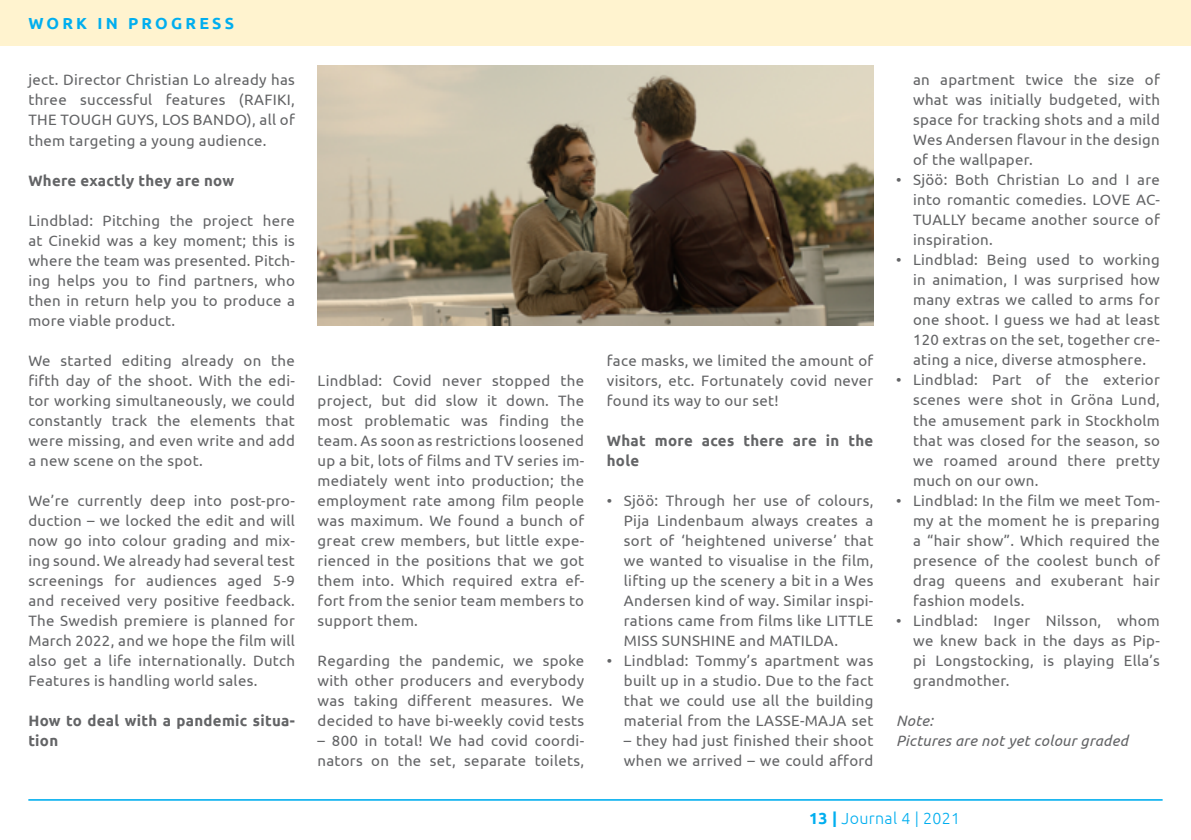
<style>
.page{position:relative;width:1191px;height:840px;background:#fff}
.page>*{position:absolute;margin:0;border:0;box-sizing:border-box;transform-origin:0 0}
.t1{font:300 16px "Ubuntu";letter-spacing:.02em;color:#00aeef}
.t2{font:700 16px "Ubuntu";letter-spacing:.2em;color:#00aeef}
.t3{font:15px/20px "Ubuntu";letter-spacing:.02em;color:#636466;text-align:justify}
.t4{font:700 15px/20px "Ubuntu";letter-spacing:.02em;color:#636466}
.t5{font:italic 15px/20px "Ubuntu";letter-spacing:.02em;color:#636466}
.s1{font-weight:700}
</style>
<div class="page">
<div style="left:0;top:0;width:1191px;height:45px;background:#fff3cf"></div>
<img style="left:317px;top:65px;width:556px;height:260px">
<hr style="left:28px;top:798px;width:1134px;height:2px;background:#00aeef">
<p class="t2" style="left:28px;top:14px;width:183px">Wo rk in p rog ress</p>
<p class="t3" style="left:28px;top:70px;width:268px">ject. Director Christian Lo already has three successful features (RAFIKI, THE TOUGH GUYS, LOS BANDO), all of them targeting a young audience.</p>
<p class="t4" style="left:28px;top:170px;width:207px">Where exactly they are now</p>
<p class="t3" style="left:28px;top:210px;width:268px">Lindblad: Pitching the project here at Cinekid was a key moment; this is where the team was presented. Pitch&shy;ing helps you to find partners, who then in return help you to produce a more viable product.</p>
<p class="t3" style="left:28px;top:350px;width:268px">We started editing already on the fifth day of the shoot. With the edi&shy;tor working simultaneously, we could constantly track the elements that were missing, and even write and add a new scene on the spot.</p>
<p class="t3" style="left:28px;top:490px;width:268px">We’re currently deep into post-pro&shy;duction – we locked the edit and will now go into colour grading and mix&shy;ing sound. We already had several test screenings for audiences aged 5-9 and received very positive feedback.<br>The Swedish premiere is planned for March 2022, and we hope the film will also get a life internationally. Dutch Features is handling world sales.</p>
<p class="t4" style="left:28px;top:710px;width:268px">How to deal with a pandemic situa&shy;tion</p>
<p class="t3" style="left:317px;top:369px;width:268px">Lindblad: Covid never stopped the project, but did slow it down. The most problematic was finding the team. As soon as restrictions loosened up a bit, lots of films and TV series im&shy;mediately went into production; the employment rate among film people was maximum. We found a bunch of great crew members, but little expe&shy;rienced in the positions that we got them into. Which required extra ef&shy;fort from the senior team members to support them.</p>
<p class="t3" style="left:317px;top:649px;width:268px">Regarding the pandemic, we spoke with other producers and everybody was taking different measures. We decided to have bi-weekly covid tests</p>
<p class="t3" style="left:317px;top:729px;width:268px">– 800 in total! We had covid coordi&shy;nators on the set, separate toilets,</p>
<p class="t3" style="left:607px;top:349px;width:268px">face masks, we limited the amount of visitors, etc. Fortunately covid never found its way to our set!</p>
<p class="t4" style="left:607px;top:430px;width:268px">What more aces there are in the hole</p>
<p class="t3" style="left:624px;top:489px;width:251px;text-indent:-17px">• Sjöö: Through her use of colours, Pija Lindenbaum always creates a sort of ‘heightened universe’ that we wanted to visualise in the film, lifting up the scenery a bit in a Wes Andersen kind of way. Similar inspi&shy;rations came from films like LITTLE MISS SUNSHINE and MATILDA.</p>
<p class="t3" style="left:624px;top:649px;width:251px;text-indent:-17px">• Lindblad: Tommy’s apartment was built up in a studio. Due to the fact that we could use all the building material from the LASSE-MAJA set</p>
<p class="t3" style="left:624px;top:729px;width:251px">– they had just finished their shoot when we arrived – we could afford</p>
<p class="t3" style="left:913px;top:69px;width:248px">an apartment twice the size of what was initially budgeted, with space for tracking shots and a mild Wes Andersen flavour in the design of the wallpaper.</p>
<p class="t3" style="left:913px;top:169px;width:248px;text-indent:-17px">• Sjöö: Both Christian Lo and I are into romantic comedies. LOVE AC-TUALLY became another source of inspiration.</p>
<p class="t3" style="left:913px;top:249px;width:248px;text-indent:-17px">• Lindblad: Being used to working in animation, I was surprised how many extras we called to arms for one shoot. I guess we had at least 120 extras on the set, together cre&shy;ating a nice, diverse atmosphere.</p>
<p class="t3" style="left:913px;top:369px;width:248px;text-indent:-17px">• Lindblad: Part of the exterior scenes were shot in Gröna Lund, the amusement park in Stockholm that was closed for the season, so we roamed around there pretty much on our own.</p>
<p class="t3" style="left:913px;top:489px;width:248px;text-indent:-17px">• Lindblad: In the film we meet Tom&shy;my at the moment he is preparing a “hair show”. Which required the presence of the coolest bunch of drag queens and exuberant hair fashion models.</p>
<p class="t3" style="left:913px;top:609px;width:248px;text-indent:-17px">• Lindblad: Inger Nilsson, whom we knew back in the days as Pip&shy;pi Longstocking, is playing Ella’s grandmother.</p>
<p class="t5" style="left:896px;top:709px;width:233px">Note:<br>Pictures are not yet colour graded</p>
<p class="t1" style="left:809px;top:807px;width:153px"><span class="s1">13 |</span> Journal 4 | 2021</p>
</div>
